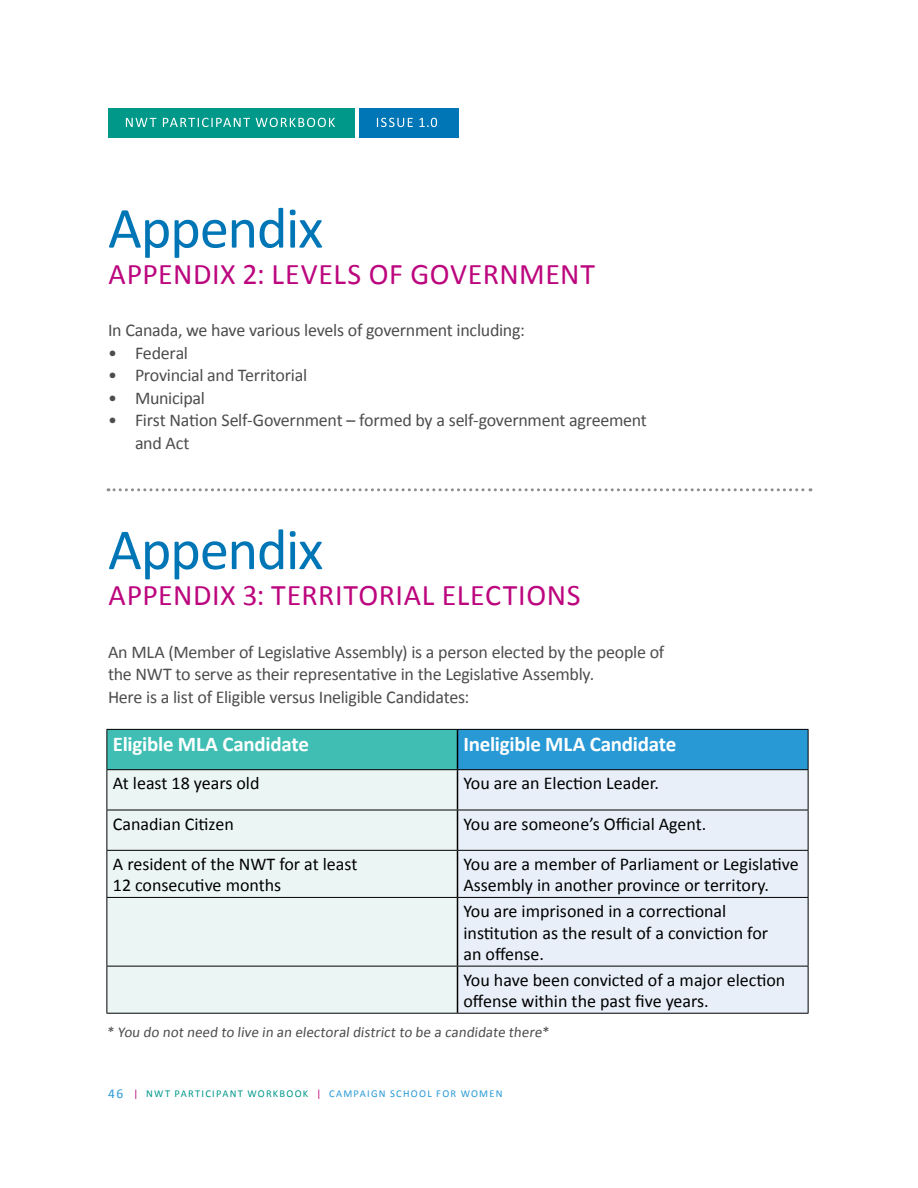
<style>
.page{position:relative;width:918px;height:1188px;background:#fff}
.page>*{position:absolute;margin:0;border:0;box-sizing:border-box;transform-origin:0 0}
.t1{font:58.5px "Calibri";letter-spacing:-.02em;color:#0076b6}
.t2{font:30px "Calibri";letter-spacing:.02em;color:#bc067e}
.t3{font:700 21px "Calibri";letter-spacing:-.015em;color:#fff}
.t4{font:18px/21.6px "Calibri";color:#000}
.t5{font:18px/22.5px "Calibri";letter-spacing:-.015em;color:#4d4d4f}
.t6{font:15px "Calibri";color:#4d4d4f}
.t7{font:10.5px "Calibri";letter-spacing:.12em;color:#009889}
.s1{font-size:13.5px;color:#2899d5}
.s2{color:#bc067e}
.s3{color:#2899d5}
</style>
<div class="page">
<div style="left:108px;top:108px;width:247px;height:29px;background:#009889"></div>
<div style="left:359px;top:108px;width:100px;height:29px;background:#0076b6"></div>
<svg style="left:126px;top:118px;width:209px;height:9px"></svg>
<svg style="left:377px;top:118px;width:60px;height:9px"></svg>
<svg style="left:108px;top:488px;width:703px;height:3px"></svg>
<div style="left:107px;top:729px;width:351px;height:41px;background:#40beb4"></div>
<div style="left:458px;top:729px;width:350px;height:41px;background:#2899d5"></div>
<div style="left:107px;top:770px;width:350px;height:243px;background:#ebf6f4"></div>
<div style="left:458px;top:770px;width:350px;height:243px;background:#e8eff9"></div>
<hr style="left:457px;top:730px;width:1px;height:39px;background:#000">
<hr style="left:457px;top:770px;width:1px;height:40px;background:#000">
<hr style="left:457px;top:810px;width:1px;height:40px;background:#000">
<hr style="left:457px;top:851px;width:1px;height:46px;background:#000">
<hr style="left:457px;top:898px;width:1px;height:68px;background:#000">
<hr style="left:457px;top:967px;width:1px;height:46px;background:#000">
<hr style="left:106px;top:769px;width:352px;height:1px;background:#000">
<hr style="left:458px;top:769px;width:350px;height:1px;background:#000">
<hr style="left:106px;top:729px;width:352px;height:1px;background:#000">
<hr style="left:106px;top:730px;width:1px;height:39px;background:#000">
<hr style="left:458px;top:729px;width:350px;height:1px;background:#000">
<hr style="left:808px;top:730px;width:1px;height:39px;background:#000">
<hr style="left:106px;top:770px;width:1px;height:40px;background:#000">
<hr style="left:808px;top:770px;width:1px;height:40px;background:#000">
<hr style="left:106px;top:1013px;width:352px;height:1px;background:#000">
<hr style="left:458px;top:1013px;width:350px;height:1px;background:#000">
<hr style="left:106px;top:810px;width:352px;height:1px;background:#000">
<hr style="left:106px;top:810px;width:1px;height:40px;background:#000">
<hr style="left:458px;top:810px;width:350px;height:1px;background:#000">
<hr style="left:808px;top:810px;width:1px;height:40px;background:#000">
<hr style="left:106px;top:850px;width:352px;height:1px;background:#000">
<hr style="left:106px;top:851px;width:1px;height:46px;background:#000">
<hr style="left:458px;top:850px;width:350px;height:1px;background:#000">
<hr style="left:808px;top:851px;width:1px;height:46px;background:#000">
<hr style="left:106px;top:897px;width:352px;height:1px;background:#000">
<hr style="left:106px;top:898px;width:1px;height:68px;background:#000">
<hr style="left:458px;top:897px;width:350px;height:1px;background:#000">
<hr style="left:808px;top:898px;width:1px;height:68px;background:#000">
<hr style="left:106px;top:966px;width:352px;height:1px;background:#000">
<hr style="left:106px;top:967px;width:1px;height:46px;background:#000">
<hr style="left:458px;top:966px;width:350px;height:1px;background:#000">
<hr style="left:808px;top:967px;width:1px;height:46px;background:#000">
<h1 class="t1" style="left:108px;top:191px;width:217px">Appendix</h1>
<h2 class="t2" style="left:109px;top:255px;width:488px">APPENDIX 2: LEVELS OF GOVERNMENT</h2>
<p class="t5" style="left:108px;top:319px;width:419px">In Canada, we have various levels of government including:</p>
<p class="t5" style="left:108px;top:342px;width:82px">• Federal</p>
<p class="t5" style="left:108px;top:364px;width:201px">• Provincial and Territorial</p>
<p class="t5" style="left:108px;top:387px;width:98px">• Municipal</p>
<p class="t5" style="left:135px;top:409px;width:514px;text-indent:-27px">• First Nation Self-Government – formed by a self-government agreement and Act</p>
<h1 class="t1" style="left:108px;top:513px;width:217px">Appendix</h1>
<h2 class="t2" style="left:109px;top:576px;width:474px">APPENDIX 3: TERRITORIAL ELECTIONS</h2>
<p class="t5" style="left:108px;top:641px;width:558px">An MLA (Member of Legislative Assembly) is a person elected by the people of the NWT to serve as their representative in the Legislative Assembly.<br>Here is a list of Eligible versus Ineligible Candidates:</p>
<p class="t3" style="left:113px;top:731px;width:198px">Eligible MLA Candidate</p>
<p class="t3" style="left:463px;top:731px;width:214px">Ineligible MLA Candidate</p>
<p class="t4" style="left:113px;top:772px;width:148px">At least 18 years old</p>
<p class="t4" style="left:463px;top:772px;width:197px">You are an Election Leader.</p>
<p class="t4" style="left:113px;top:813px;width:122px">Canadian Citizen</p>
<p class="t4" style="left:463px;top:813px;width:244px">You are someone’s Official Agent.</p>
<p class="t4" style="left:113px;top:853px;width:246px">A resident of the NWT for at least<br>12 consecutive months</p>
<p class="t4" style="left:463px;top:853px;width:337px">You are a member of Parliament or Legislative<br>Assembly in another province or territory.</p>
<p class="t4" style="left:463px;top:900px;width:306px">You are imprisoned in a correctional institution as the result of a conviction for an offense.</p>
<p class="t4" style="left:463px;top:969px;width:323px">You have been convicted of a major election offense within the past five years.</p>
<p class="t6" style="left:106px;top:1023px;width:446px">* You do not need to live in an electoral district to be a candidate there*</p>
<p class="t7" style="left:108px;top:1087px;width:396px"><span class="s1">46</span> <span class="s2">|</span> NWT PARTICIPANT WORKBOOK <span class="s2">|</span> <span class="s3">CAMPAIGN SCHOOL FOR WOMEN</span></p>
</div>
